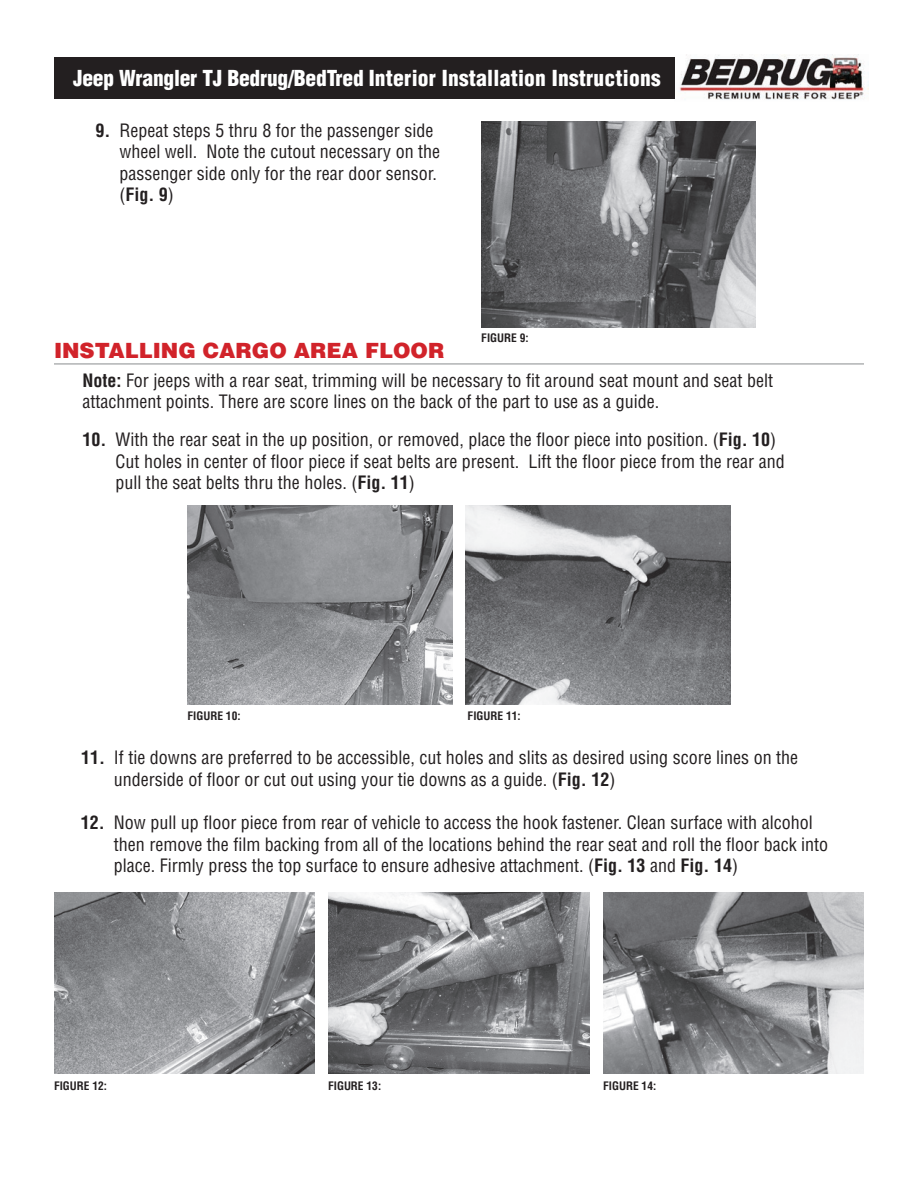
<style>
.page{position:relative;width:918px;height:1188px;background:#fff}
.page>*{position:absolute;margin:0;border:0;box-sizing:border-box;transform-origin:0 0}
.t1{font:900 condensed 21.6px "Helvetica";letter-spacing:.01em;color:#fff}
.t2{font:900 21px "Helvetica";color:#d1232a}
.t3{font:condensed 18px/21.6px "Helvetica";color:#231f20}
.t4{font:700 condensed 11.4px "Helvetica";color:#231f20}
.s1{font-size:21.45px}
.s2{font-weight:700}
</style>
<div class="page">
<img style="left:674px;top:54px;width:194px;height:46px">
<div style="left:54px;top:58px;width:620px;height:41px;background:#231f20"></div>
<img style="left:481px;top:122px;width:274px;height:206px">
<img style="left:188px;top:505px;width:264px;height:199px">
<img style="left:466px;top:505px;width:264px;height:199px">
<hr style="left:54px;top:364px;width:810px;height:1px;background:#8a8c8f">
<img style="left:54px;top:892px;width:261px;height:181px">
<img style="left:329px;top:892px;width:260px;height:181px">
<img style="left:603px;top:892px;width:261px;height:181px">
<p class="t1" style="left:73px;top:65px;width:589px"><span class="s1">Jeep Wrangler TJ Bedrug/BedTred</span> Interior Installation Instructions</p>
<p class="t3" style="left:119px;top:119px;width:322px;text-indent:-24px"><span class="s2">9.</span> Repeat steps 5 thru 8 for the passenger side wheel well. Note the cutout necessary on the passenger side only for the rear door sensor. (<span class="s2">FIG. 9</span>)</p>
<p class="t4" style="left:481px;top:331px;width:49px">FIGURE 9:</p>
<p class="t2" style="left:54px;top:337px;width:392px">INSTALLING CARGO AREA FLOOR</p>
<p class="t3" style="left:82px;top:369px;width:692px;line-height:21px"><span class="s2">NOTE:</span> For jeeps with a rear seat, trimming will be necessary to fit around seat mount and seat belt attachment points. There are score lines on the back of the part to use as a guide.</p>
<p class="t3" style="left:116px;top:428px;width:671px;text-indent:-33px"><span class="s2">10.</span> With the rear seat in the up position, or removed, place the floor piece into position. (<span class="s2">FIG. 10</span>)<br>Cut holes in center of floor piece if seat belts are present. Lift the floor piece from the rear and pull the seat belts thru the holes. (<span class="s2">FIG. 11</span>)</p>
<p class="t4" style="left:188px;top:709px;width:55px">FIGURE 10:</p>
<p class="t4" style="left:468px;top:709px;width:55px">FIGURE 11:</p>
<p class="t3" style="left:114px;top:747px;width:686px;text-indent:-33px"><span class="s2">11.</span> If tie downs are preferred to be accessible, cut holes and slits as desired using score lines on the underside of floor or cut out using your tie downs as a guide. (<span class="s2">FIG. 12</span>)</p>
<p class="t3" style="left:114px;top:811px;width:716px;text-indent:-33px"><span class="s2">12.</span> Now pull up floor piece from rear of vehicle to access the hook fastener. Clean surface with alcohol then remove the film backing from all of the locations behind the rear seat and roll the floor back into place. Firmly press the top surface to ensure adhesive attachment. (<span class="s2">FIG. 13</span> and <span class="s2">FIG. 14</span>)</p>
<p class="t4" style="left:54px;top:1079px;width:55px">FIGURE 12:</p>
<p class="t4" style="left:328px;top:1079px;width:55px">FIGURE 13:</p>
<p class="t4" style="left:603px;top:1079px;width:55px">FIGURE 14:</p>
</div>
